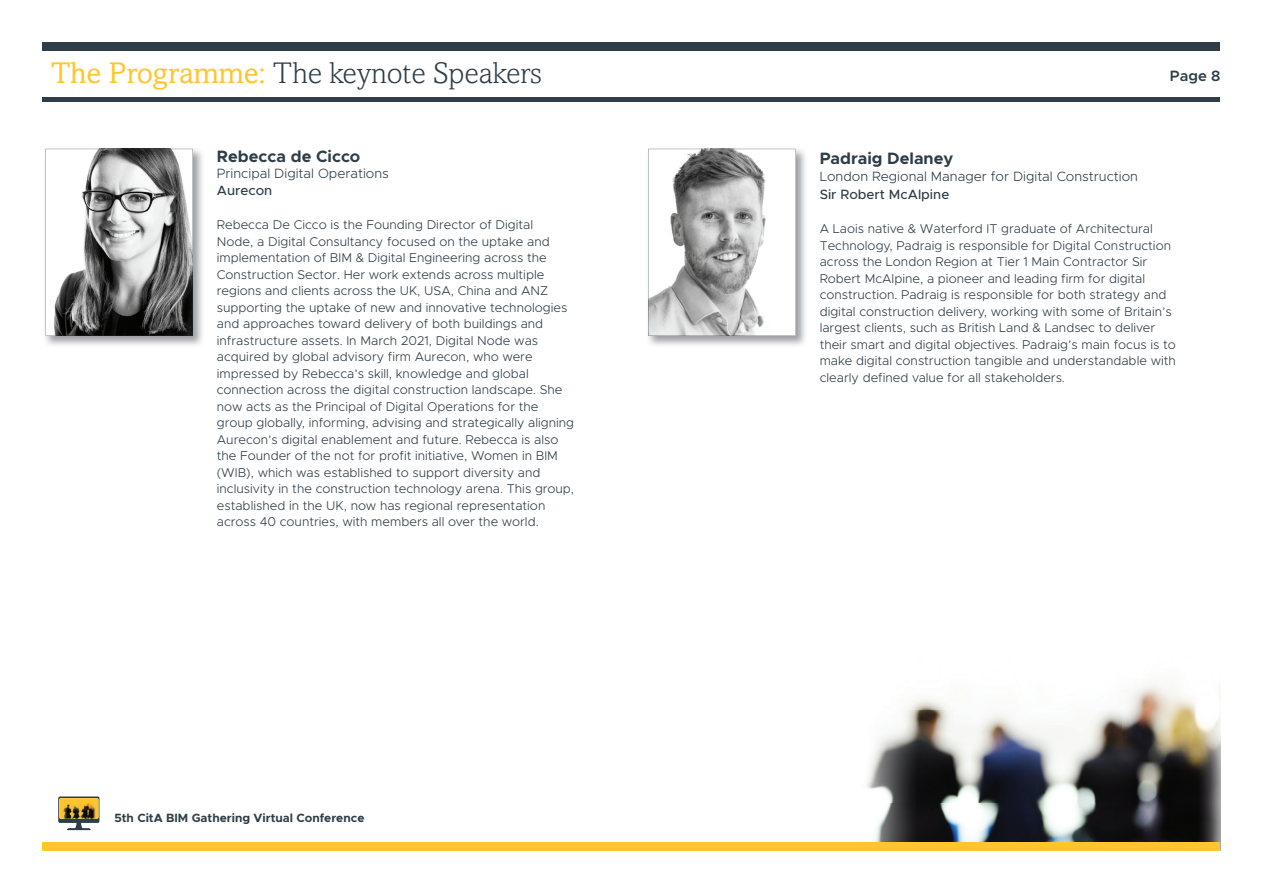
<style>
.page{position:relative;width:1263px;height:893px;background:#fff}
.page>*{position:absolute;margin:0;border:0;box-sizing:border-box;transform-origin:0 0}
.t1{font:300 30px "Amasis";color:#2e3d48}
.t2{font:700 16.5px "Metropolis";color:#2e3d48}
.t3{font:600 15px "Metropolis";color:#2e3d48}
.t4{font:300 13.5px "Metropolis";color:#2e3d48}
.t5{font:500 13.5px "Metropolis";color:#2e3d48}
.t6{font:300 12.75px/16.5px "Metropolis";color:#2e3d48}
.t7{font:700 12px "Metropolis";color:#2e3d48}
.s1{font-weight:400;color:#fec52c}
</style>
<div class="page">
<img style="left:866px;top:683px;width:354px;height:159px">
<div style="left:43px;top:43px;width:1177px;height:8px;background:#2e3d48"></div>
<hr style="left:43px;top:98px;width:1177px;height:4px;background:#2e3d48">
<div style="left:43px;top:842px;width:1177px;height:8px;background:#fec52c"></div>
<img style="left:45px;top:148px;width:157px;height:197px">
<svg style="left:46px;top:149px;width:147px;height:187px"></svg>
<img style="left:648px;top:148px;width:157px;height:197px">
<svg style="left:648px;top:149px;width:148px;height:187px"></svg>
<svg style="left:58px;top:796px;width:41px;height:34px"></svg>
<img style="left:59px;top:798px;width:40px;height:21px">
<h1 class="t1" style="left:51px;top:56px;width:493px"><span class="s1">The Programme:</span> The keynote Speakers</h1>
<p class="t2" style="left:217px;top:146px;width:145px">Rebecca de Cicco</p>
<p class="t4" style="left:217px;top:165px;width:174px">Principal Digital Operations</p>
<p class="t5" style="left:217px;top:182px;width:57px">Aurecon</p>
<p class="t6" style="left:217px;top:217px;width:359px">Rebecca De Cicco is the Founding Director of Digital<br>Node, a Digital Consultancy focused on the uptake and implementation of BIM &amp; Digital Engineering across the Construction Sector. Her work extends across multiple regions and clients across the UK, USA, China and ANZ supporting the uptake of new and innovative technologies and approaches toward delivery of both buildings and infrastructure assets. In March 2021, Digital Node was acquired by global advisory firm Aurecon, who were impressed by Rebecca’s skill, knowledge and global connection across the digital construction landscape. She now acts as the Principal of Digital Operations for the group globally, informing, advising and strategically aligning Aurecon’s digital enablement and future. Rebecca is also the Founder of the not for profit initiative, Women in BIM (WIB), which was established to support diversity and inclusivity in the construction technology arena. This group, established in the UK, now has regional representation across 40 countries, with members all over the world.</p>
<p class="t7" style="left:114px;top:810px;width:251px">5th CitA BIM Gathering Virtual Conference</p>
<p class="t3" style="left:1170px;top:66px;width:52px">Page 8</p>
<p class="t2" style="left:820px;top:148px;width:135px">Padraig Delaney</p>
<p class="t4" style="left:820px;top:168px;width:320px">London Regional Manager for Digital Construction</p>
<p class="t5" style="left:820px;top:186px;width:131px">Sir Robert McAlpine</p>
<p class="t6" style="left:820px;top:221px;width:358px">A Laois native &amp; Waterford IT graduate of Architectural Technology, Padraig is responsible for Digital Construction across the London Region at Tier 1 Main Contractor Sir Robert McAlpine, a pioneer and leading firm for digital construction. Padraig is responsible for both strategy and digital construction delivery, working with some of Britain’s largest clients, such as British Land &amp; Landsec to deliver their smart and digital objectives. Padraig’s main focus is to make digital construction tangible and understandable with clearly defined value for all stakeholders.</p>
</div>
